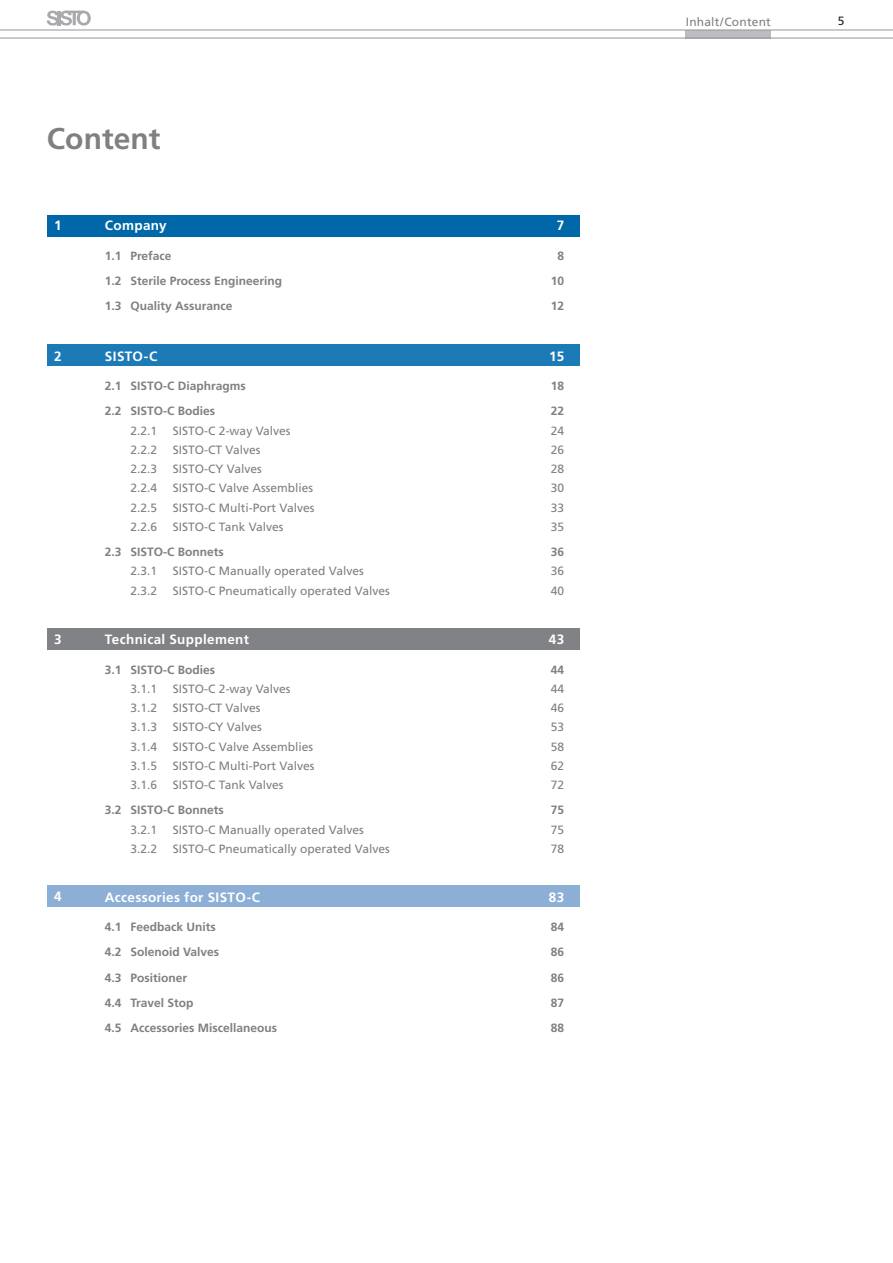
<style>
.page{position:relative;width:893px;height:1263px;background:#fff}
.page>*{position:absolute;margin:0;border:0;box-sizing:border-box;transform-origin:0 0}
.t1{font:700 30px "Frutiger";letter-spacing:.005em;color:#808083}
.t2{font:700 13.5px "Frutiger";letter-spacing:.025em;color:#fff}
.t3{font:12px "Frutiger";color:#808083}
.t4{font:700 12px "Frutiger";color:#808083}
.t5{font:12px "Frutiger";color:#231f20}
</style>
<div class="page">
<svg style="left:47px;top:11px;width:44px;height:15px"></svg>
<div style="left:686px;top:30px;width:85px;height:8px;background:#bcbdc0"></div>
<div style="left:47px;top:215px;width:533px;height:21px;background:#0068a9"></div>
<div style="left:47px;top:345px;width:533px;height:21px;background:#1c7bb7"></div>
<div style="left:47px;top:886px;width:533px;height:21px;background:#8dafd6"></div>
<div style="left:47px;top:628px;width:533px;height:22px;background:#808285"></div>
<hr style="left:0;top:38px;width:893px;height:1px;background:#939598">
<hr style="left:0;top:30px;width:893px;height:1px;background:#939598">
<h1 class="t1" style="left:47px;top:121px;width:115px">Content</h1>
<p class="t2" style="left:54px;top:218px;width:9px">1</p>
<p class="t2" style="left:105px;top:218px;width:63px">Company</p>
<p class="t2" style="left:557px;top:218px;width:9px">7</p>
<p class="t4" style="left:105px;top:249px;width:68px">1.1 Preface</p>
<p class="t4" style="left:557px;top:249px;width:8px">8</p>
<p class="t4" style="left:105px;top:274px;width:179px">1.2 Sterile Process Engineering</p>
<p class="t4" style="left:551px;top:274px;width:15px">10</p>
<p class="t4" style="left:105px;top:299px;width:129px">1.3 Quality Assurance</p>
<p class="t4" style="left:551px;top:299px;width:15px">12</p>
<p class="t2" style="left:54px;top:348px;width:9px">2</p>
<p class="t2" style="left:105px;top:348px;width:54px">SISTO-C</p>
<p class="t2" style="left:549px;top:348px;width:16px">15</p>
<p class="t4" style="left:105px;top:379px;width:142px">2.1 SISTO-C Diaphragms</p>
<p class="t4" style="left:551px;top:379px;width:15px">18</p>
<p class="t4" style="left:105px;top:404px;width:112px">2.2 SISTO-C Bodies</p>
<p class="t4" style="left:551px;top:404px;width:15px">22</p>
<p class="t3" style="left:130px;top:423px;width:28px">2.2.1</p>
<p class="t3" style="left:173px;top:423px;width:119px">SISTO-C 2-way Valves</p>
<p class="t3" style="left:551px;top:423px;width:15px">24</p>
<p class="t3" style="left:130px;top:443px;width:28px">2.2.2</p>
<p class="t3" style="left:173px;top:443px;width:89px">SISTO-CT Valves</p>
<p class="t3" style="left:551px;top:443px;width:15px">26</p>
<p class="t3" style="left:130px;top:462px;width:28px">2.2.3</p>
<p class="t3" style="left:173px;top:462px;width:90px">SISTO-CY Valves</p>
<p class="t3" style="left:551px;top:462px;width:15px">28</p>
<p class="t3" style="left:130px;top:481px;width:28px">2.2.4</p>
<p class="t3" style="left:173px;top:481px;width:142px">SISTO-C Valve Assemblies</p>
<p class="t3" style="left:551px;top:481px;width:15px">30</p>
<p class="t3" style="left:130px;top:500px;width:28px">2.2.5</p>
<p class="t3" style="left:173px;top:500px;width:143px">SISTO-C Multi-Port Valves</p>
<p class="t3" style="left:551px;top:500px;width:15px">33</p>
<p class="t3" style="left:130px;top:520px;width:28px">2.2.6</p>
<p class="t3" style="left:173px;top:520px;width:112px">SISTO-C Tank Valves</p>
<p class="t3" style="left:551px;top:520px;width:15px">35</p>
<p class="t4" style="left:105px;top:545px;width:120px">2.3 SISTO-C Bonnets</p>
<p class="t4" style="left:551px;top:545px;width:15px">36</p>
<p class="t3" style="left:130px;top:564px;width:28px">2.3.1</p>
<p class="t3" style="left:173px;top:564px;width:192px">SISTO-C Manually operated Valves</p>
<p class="t3" style="left:551px;top:564px;width:15px">36</p>
<p class="t3" style="left:130px;top:583px;width:28px">2.3.2</p>
<p class="t3" style="left:173px;top:583px;width:218px">SISTO-C Pneumatically operated Valves</p>
<p class="t3" style="left:551px;top:583px;width:15px">40</p>
<p class="t2" style="left:54px;top:631px;width:9px">3</p>
<p class="t2" style="left:105px;top:631px;width:146px">Technical Supplement</p>
<p class="t2" style="left:549px;top:631px;width:17px">43</p>
<p class="t4" style="left:105px;top:662px;width:112px">3.1 SISTO-C Bodies</p>
<p class="t4" style="left:551px;top:662px;width:15px">44</p>
<p class="t3" style="left:130px;top:682px;width:28px">3.1.1</p>
<p class="t3" style="left:173px;top:682px;width:119px">SISTO-C 2-way Valves</p>
<p class="t3" style="left:551px;top:682px;width:15px">44</p>
<p class="t3" style="left:130px;top:701px;width:28px">3.1.2</p>
<p class="t3" style="left:173px;top:701px;width:89px">SISTO-CT Valves</p>
<p class="t3" style="left:551px;top:701px;width:15px">46</p>
<p class="t3" style="left:130px;top:720px;width:28px">3.1.3</p>
<p class="t3" style="left:173px;top:720px;width:90px">SISTO-CY Valves</p>
<p class="t3" style="left:551px;top:720px;width:15px">53</p>
<p class="t3" style="left:130px;top:739px;width:28px">3.1.4</p>
<p class="t3" style="left:173px;top:739px;width:142px">SISTO-C Valve Assemblies</p>
<p class="t3" style="left:551px;top:739px;width:15px">58</p>
<p class="t3" style="left:130px;top:759px;width:28px">3.1.5</p>
<p class="t3" style="left:173px;top:759px;width:143px">SISTO-C Multi-Port Valves</p>
<p class="t3" style="left:551px;top:759px;width:15px">62</p>
<p class="t3" style="left:130px;top:778px;width:28px">3.1.6</p>
<p class="t3" style="left:173px;top:778px;width:112px">SISTO-C Tank Valves</p>
<p class="t3" style="left:551px;top:778px;width:15px">72</p>
<p class="t4" style="left:105px;top:803px;width:120px">3.2 SISTO-C Bonnets</p>
<p class="t4" style="left:551px;top:803px;width:15px">75</p>
<p class="t3" style="left:130px;top:822px;width:28px">3.2.1</p>
<p class="t3" style="left:173px;top:822px;width:192px">SISTO-C Manually operated Valves</p>
<p class="t3" style="left:551px;top:822px;width:15px">75</p>
<p class="t3" style="left:130px;top:842px;width:28px">3.2.2</p>
<p class="t3" style="left:173px;top:842px;width:218px">SISTO-C Pneumatically operated Valves</p>
<p class="t3" style="left:551px;top:842px;width:15px">78</p>
<p class="t2" style="left:54px;top:889px;width:9px">4</p>
<p class="t2" style="left:105px;top:889px;width:157px">Accessories for SISTO-C</p>
<p class="t2" style="left:549px;top:889px;width:17px">83</p>
<p class="t4" style="left:105px;top:920px;width:112px">4.1 Feedback Units</p>
<p class="t4" style="left:551px;top:920px;width:15px">84</p>
<p class="t4" style="left:105px;top:945px;width:116px">4.2 Solenoid Valves</p>
<p class="t4" style="left:551px;top:945px;width:15px">86</p>
<p class="t4" style="left:105px;top:970px;width:84px">4.3 Positioner</p>
<p class="t4" style="left:551px;top:970px;width:15px">86</p>
<p class="t4" style="left:105px;top:996px;width:90px">4.4 Travel Stop</p>
<p class="t4" style="left:551px;top:996px;width:15px">87</p>
<p class="t4" style="left:105px;top:1021px;width:174px">4.5 Accessories Miscellaneous</p>
<p class="t4" style="left:551px;top:1021px;width:15px">88</p>
<p class="t3" style="left:686px;top:14px;width:87px">Inhalt/Content</p>
<p class="t5" style="left:838px;top:14px;width:8px">5</p>
</div>
